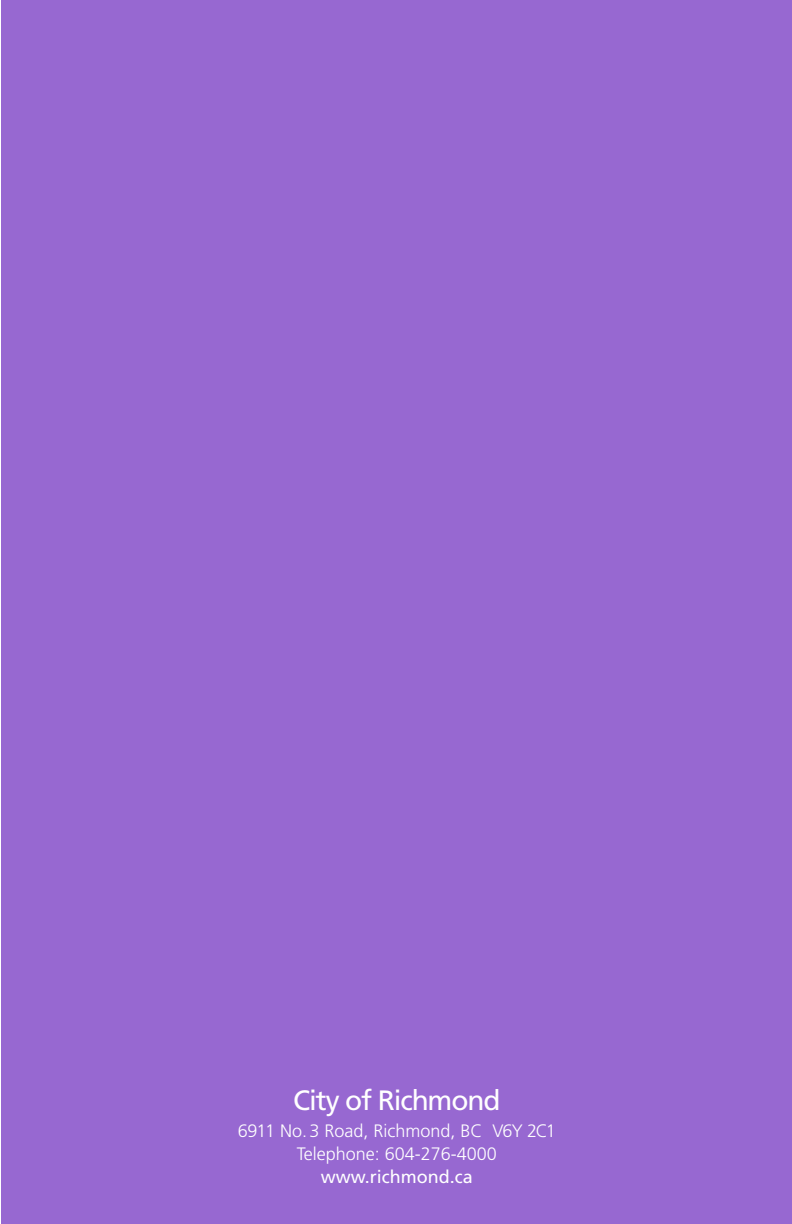
<style>
.page{position:relative;width:792px;height:1224px;background:#fff}
.page>*{position:absolute;margin:0;border:0;box-sizing:border-box;transform-origin:0 0}
.t1{font:28px "Frutiger LT Std";letter-spacing:-.04em;color:#fff}
.t2{font:300 18px "Frutiger LT Std";color:#fff}
.t3{font:18px "Frutiger LT Std";color:#fff}
</style>
<div class="page">
<div style="left:1px;top:0;width:791px;height:1224px;background:#9768d1"></div>
<p class="t1" style="left:293px;top:1083px;width:209px">City of Richmond</p>
<p class="t2" style="left:238px;top:1120px;width:320px">6911 No. 3 Road, Richmond, BC V6Y 2C1</p>
<p class="t2" style="left:297px;top:1143px;width:202px">Telephone: 604-276-4000</p>
<p class="t3" style="left:321px;top:1166px;width:153px">www.richmond.ca</p>
</div>
